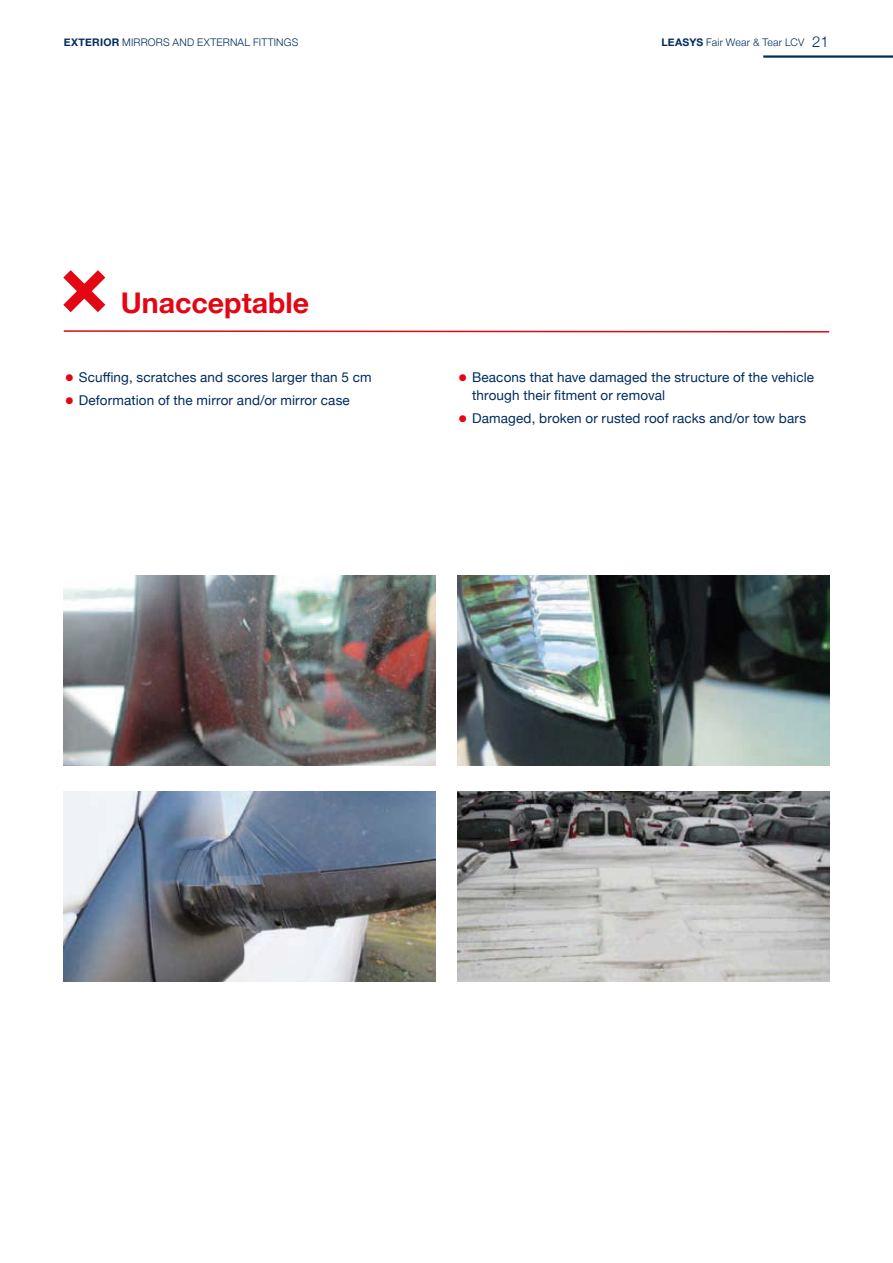
<style>
.page{position:relative;width:893px;height:1263px;background:#fff}
.page>*{position:absolute;margin:0;border:0;box-sizing:border-box;transform-origin:0 0}
.t1{font:700 28.5px "Helvetica Neue";color:#e30613}
.t2{font:300 15px "Helvetica Neue";color:#002c5d}
.t3{font:13.5px/18px "Helvetica Neue";letter-spacing:.01em;color:#002c5d}
.t4{font:300 10.5px "Helvetica Neue";letter-spacing:.02em;color:#002c5d}
.s1{font-weight:700}
.s2{font-weight:700;font-size:31.5px;color:#e30613}
</style>
<div class="page">
<hr style="left:763px;top:55px;width:130px;height:3px;background:#002c5d">
<img style="left:64px;top:576px;width:372px;height:189px">
<img style="left:457px;top:576px;width:372px;height:189px">
<img style="left:64px;top:792px;width:372px;height:189px">
<img style="left:457px;top:792px;width:372px;height:189px">
<svg style="left:63px;top:330px;width:767px;height:3px"></svg>
<svg style="left:63px;top:270px;width:43px;height:43px"></svg>
<p class="t4" style="left:64px;top:34px;width:236px"><span class="s1">EXTERIOR</span> MIRRORS AND EXTERNAL FITTINGS</p>
<p class="t4" style="left:661px;top:34px;width:144px"><span class="s1">LEASYS</span> Fair Wear &amp; Tear LCV</p>
<p class="t2" style="left:812px;top:29px;width:18px">21</p>
<h1 class="t1" style="left:121px;top:280px;width:190px">Unacceptable</h1>
<p class="t3" style="left:64px;top:368px;width:309px"><span class="s2">•</span> Scuffing, scratches and scores larger than 5 cm</p>
<p class="t3" style="left:64px;top:392px;width:288px"><span class="s2">•</span> Deformation of the mirror and/or mirror case</p>
<p class="t3" style="left:472px;top:368px;width:344px;text-indent:-15px"><span class="s2">•</span> Beacons that have damaged the structure of the vehicle through their fitment or removal</p>
<p class="t3" style="left:457px;top:410px;width:350px"><span class="s2">•</span> Damaged, broken or rusted roof racks and/or tow bars</p>
</div>
